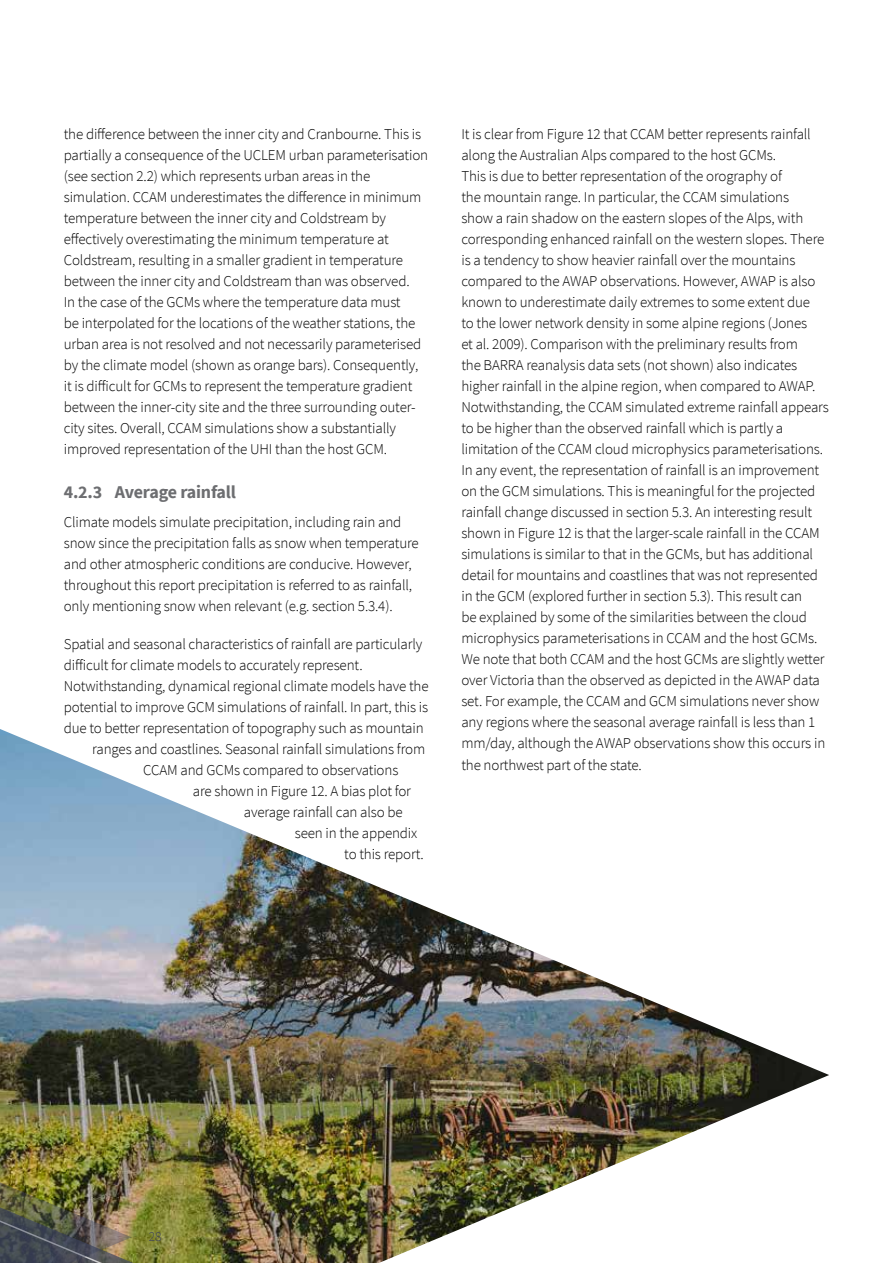
<style>
.page{position:relative;width:893px;height:1263px;background:#fff}
.page>*{position:absolute;margin:0;border:0;box-sizing:border-box;transform-origin:0 0}
.t1{font:700 18px "Source Sans Pro";letter-spacing:-.01em;color:#6d6e71}
.t2{font:300 15px/21px "Source Sans Pro";letter-spacing:-.01em;color:#000}
.t3{font:300 13.5px "Source Sans Pro";color:#3d425c}
</style>
<div class="page">
<img style="left:0;top:729px;width:829px;height:534px">
<img style="left:0;top:1171px;width:249px;height:92px">
<p class="t2" style="left:64px;top:123px;width:366px">the difference between the inner city and Cranbourne. This is partially a consequence of the UCLEM urban parameterisation (see section 2.2) which represents urban areas in the simulation. CCAM underestimates the difference in minimum temperature between the inner city and Coldstream by effectively overestimating the minimum temperature at Coldstream, resulting in a smaller gradient in temperature between the inner city and Coldstream than was observed.<br>In the case of the GCMs where the temperature data must<br>be interpolated for the locations of the weather stations, the urban area is not resolved and not necessarily parameterised by the climate model (shown as orange bars). Consequently, it is difficult for GCMs to represent the temperature gradient between the inner-city site and the three surrounding outer&shy;city sites. Overall, CCAM simulations show a substantially improved representation of the UHI than the host GCM.</p>
<p class="t1" style="left:64px;top:479px;width:174px">4.2.3 Average rainfall</p>
<p class="t2" style="left:64px;top:512px;width:357px">Climate models simulate precipitation, including rain and snow since the precipitation falls as snow when temperature and other atmospheric conditions are conducive. However, throughout this report precipitation is referred to as rainfall, only mentioning snow when relevant (e.g. section 5.3.4).</p>
<p class="t2" style="left:64px;top:634px;width:360px">Spatial and seasonal characteristics of rainfall are particularly</p>
<p class="t2" style="left:64px;top:655px;width:300px">difficult for climate models to accurately represent.</p>
<p class="t2" style="left:64px;top:676px;width:366px">Notwithstanding, dynamical regional climate models have the</p>
<p class="t2" style="left:64px;top:697px;width:366px">potential to improve GCM simulations of rainfall. In part, this is</p>
<p class="t2" style="left:64px;top:718px;width:361px">due to better representation of topography such as mountain</p>
<p class="t2" style="left:92px;top:739px;width:334px">ranges and coastlines. Seasonal rainfall simulations from</p>
<p class="t2" style="left:143px;top:760px;width:257px">CCAM and GCMs compared to observations</p>
<p class="t2" style="left:193px;top:781px;width:220px">are shown in Figure 12. A bias plot for</p>
<p class="t2" style="left:244px;top:802px;width:160px">average rainfall can also be</p>
<p class="t2" style="left:295px;top:823px;width:124px">seen in the appendix</p>
<p class="t2" style="left:344px;top:844px;width:81px">to this report.</p>
<p class="t2" style="left:461px;top:123px;width:369px">It is clear from Figure 12 that CCAM better represents rainfall along the Australian Alps compared to the host GCMs.<br>This is due to better representation of the orography of<br>the mountain range. In particular, the CCAM simulations<br>show a rain shadow on the eastern slopes of the Alps, with corresponding enhanced rainfall on the western slopes. There is a tendency to show heavier rainfall over the mountains compared to the AWAP observations. However, AWAP is also known to underestimate daily extremes to some extent due<br>to the lower network density in some alpine regions (Jones<br>et al. 2009). Comparison with the preliminary results from<br>the BARRA reanalysis data sets (not shown) also indicates higher rainfall in the alpine region, when compared to AWAP.<br>Notwithstanding, the CCAM simulated extreme rainfall appears to be higher than the observed rainfall which is partly a limitation of the CCAM cloud microphysics parameterisations.<br>In any event, the representation of rainfall is an improvement on the GCM simulations. This is meaningful for the projected rainfall change discussed in section 5.3. An interesting result shown in Figure 12 is that the larger-scale rainfall in the CCAM simulations is similar to that in the GCMs, but has additional detail for mountains and coastlines that was not represented in the GCM (explored further in section 5.3). This result can<br>be explained by some of the similarities between the cloud microphysics parameterisations in CCAM and the host GCMs.<br>We note that both CCAM and the host GCMs are slightly wetter over Victoria than the observed as depicted in the AWAP data set. For example, the CCAM and GCM simulations never show any regions where the seasonal average rainfall is less than 1 mm/day, although the AWAP observations show this occurs in</p>
<p class="t2" style="left:461px;top:755px;width:182px">the northwest part of the state.</p>
<p class="t3" style="left:149px;top:1228px;width:14px">28</p>
</div>
